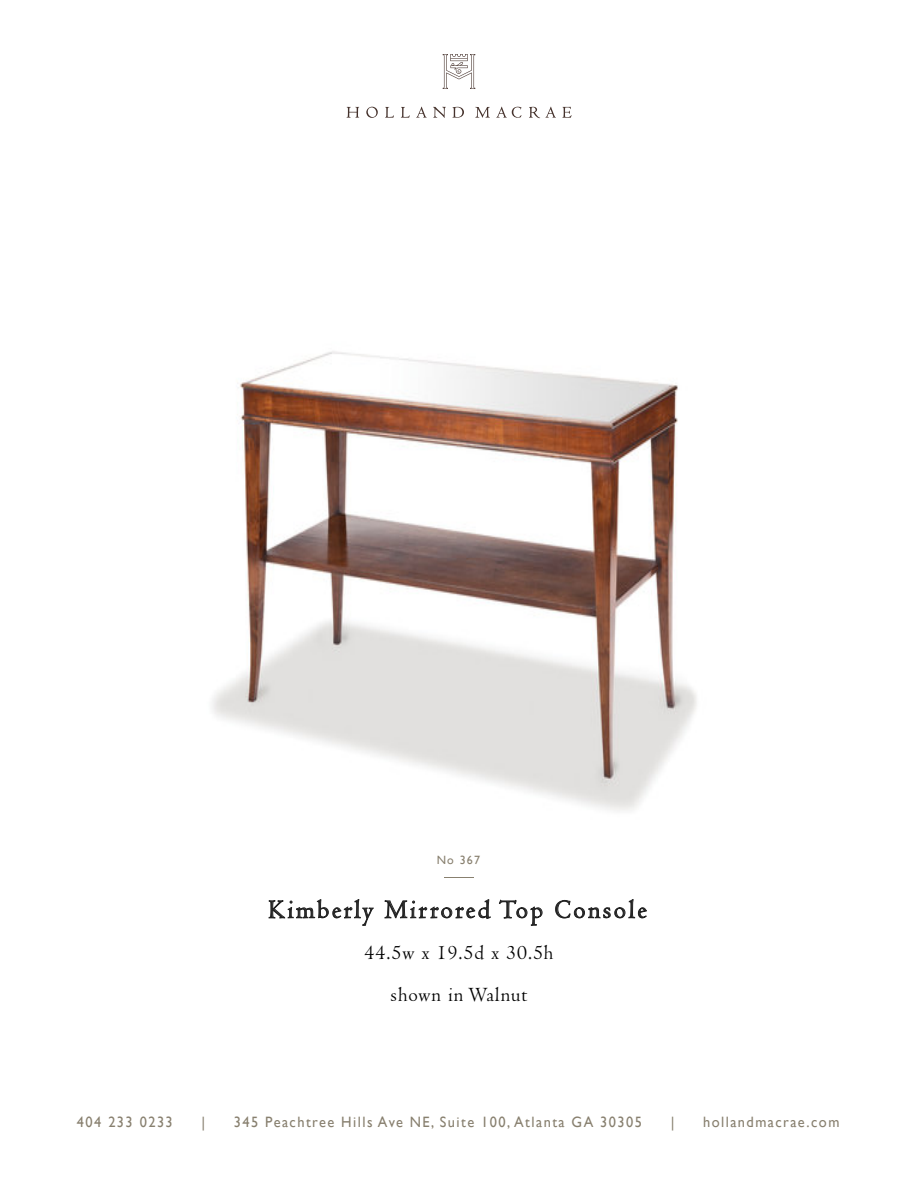
<style>
.page{position:relative;width:918px;height:1188px;background:#fff}
.page>*{position:absolute;margin:0;border:0;box-sizing:border-box;transform-origin:0 0}
.t1{font:27px "Centaur";letter-spacing:.1em;color:#222;scale:.96 1}
.t2{font:21px/42px "Centaur";letter-spacing:.05em;color:#000;text-align:center;scale:.96 1}
.t3{font:15px "Gill Sans";letter-spacing:.1em;color:#88806f;scale:.96 1}
.t4{font:12px "Gill Sans";color:#88806f}
</style>
<div class="page">
<img style="left:212px;top:351px;width:485px;height:460px">
<svg style="left:346px;top:107px;width:13px;height:11px"></svg>
<svg style="left:366px;top:107px;width:12px;height:11px"></svg>
<svg style="left:385px;top:107px;width:9px;height:11px"></svg>
<svg style="left:401px;top:107px;width:9px;height:11px"></svg>
<svg style="left:416px;top:107px;width:11px;height:11px"></svg>
<svg style="left:433px;top:107px;width:13px;height:11px"></svg>
<svg style="left:453px;top:107px;width:11px;height:11px"></svg>
<svg style="left:475px;top:107px;width:15px;height:11px"></svg>
<svg style="left:496px;top:107px;width:25px;height:11px"></svg>
<svg style="left:529px;top:107px;width:27px;height:11px"></svg>
<svg style="left:562px;top:107px;width:10px;height:11px"></svg>
<svg style="left:443px;top:54px;width:32px;height:35px"></svg>
<svg style="left:268px;top:899px;width:106px;height:27px"></svg>
<svg style="left:384px;top:899px;width:107px;height:20px"></svg>
<svg style="left:499px;top:899px;width:44px;height:27px"></svg>
<svg style="left:555px;top:899px;width:92px;height:20px"></svg>
<hr style="left:444px;top:877px;width:30px;height:1px;background:#88806f">
<p class="t4" style="left:437px;top:853px;width:45px">No 367</p>
<h1 class="t1" style="left:269px;top:895px;width:396px">Kimberly Mirrored Top Console</h1>
<h2 class="t2" style="left:365px;top:932px;width:198px">44.5w x 19.5d x 30.5h shown in Walnut</h2>
<p class="t3" style="left:77px;top:1113px;width:101px">404 233 0233</p>
<p class="t3" style="left:202px;top:1113px;width:5px">|</p>
<p class="t3" style="left:234px;top:1113px;width:427px">345 Peachtree Hills Ave NE, Suite 100, Atlanta GA 30305</p>
<p class="t3" style="left:671px;top:1113px;width:5px">|</p>
<p class="t3" style="left:703px;top:1113px;width:144px">hollandmacrae.com</p>
</div>
